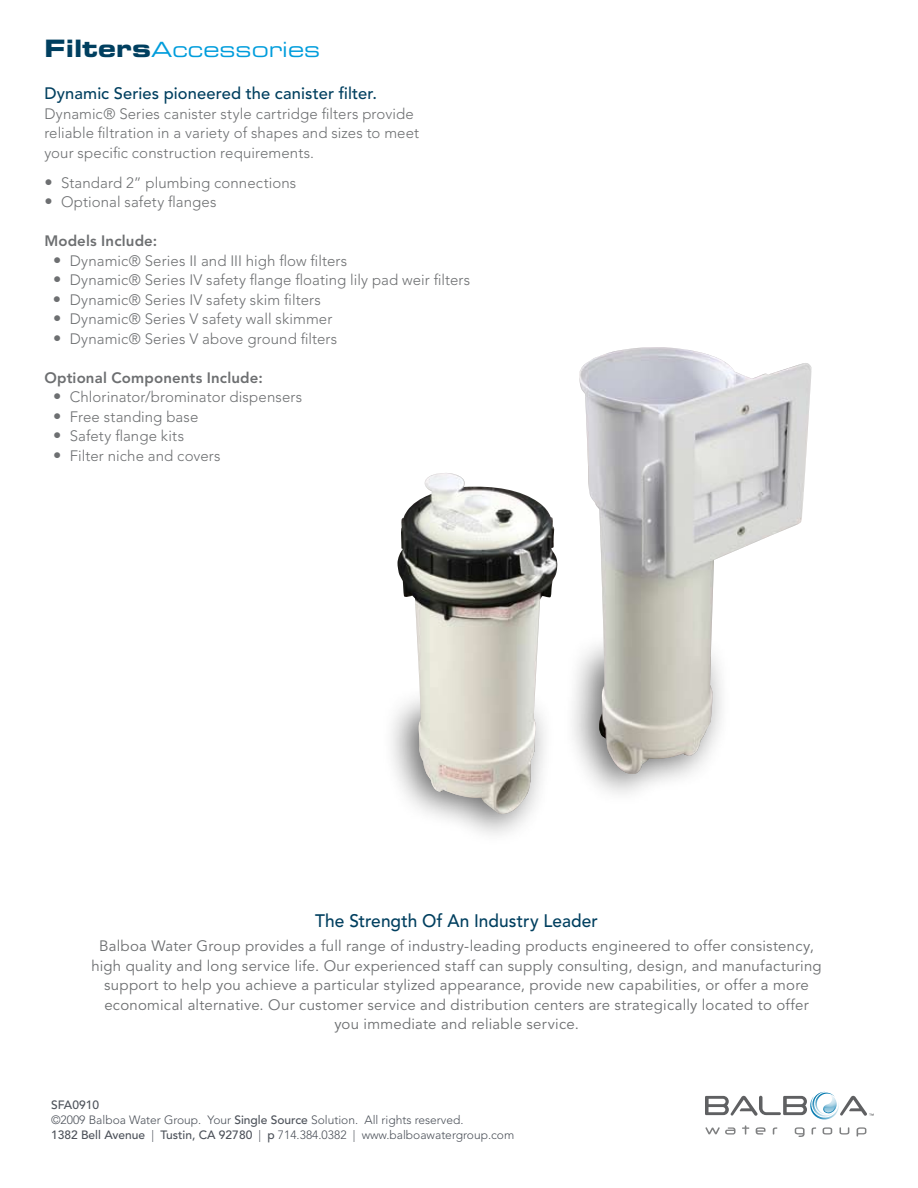
<style>
.page{position:relative;width:918px;height:1188px;background:#fff}
.page>*{position:absolute;margin:0;border:0;box-sizing:border-box;transform-origin:0 0}
.t1{font:21px "Eurostile Extended Two";color:#009ddc}
.t2{font:500 18px "Avenir LT Std";letter-spacing:.005em;color:#003f5f;scale:.96 1}
.t3{font:500 16.5px "Avenir LT Std";letter-spacing:.01em;color:#003f5f}
.t4{font:300 15px/19.5px "Avenir LT Std";letter-spacing:.005em;color:#6d6f71}
.t5{font:15px/19.5px "Avenir LT Std";letter-spacing:.015em;color:#6d6f71;text-align:center}
.t6{font:800 15px "Avenir LT Std";letter-spacing:.01em;color:#6d6f71}
.t7{font:300 12px/15px "Avenir LT Std";color:#4d525a}
.s1{font-family:"Eurostile Bold Extended Two";font-size:24px;color:#003f5f}
.s2{font-size:16.5px}
.s3{font-weight:500}
</style>
<div class="page">
<img style="left:579px;top:347px;width:233px;height:429px">
<div style="left:379px;top:685px;width:253px;height:173px;background:#000;opacity:.6"></div>
<img style="left:397px;top:473px;width:161px;height:342px">
<svg style="left:705px;top:1092px;width:169px;height:45px"></svg>
<h1 class="t1" style="left:44px;top:35px;width:277px"><span class="s1">Filters</span>Accessories</h1>
<p class="t3" style="left:44px;top:84px;width:334px">Dynamic Series pioneered the canister filter.</p>
<p class="t4" style="left:44px;top:104px;width:376px">Dynamic® Series canister style cartridge filters provide reliable filtration in a variety of shapes and sizes to meet your specific construction requirements.</p>
<p class="t4" style="left:44px;top:173px;width:254px"><span class="s2">•</span> Standard 2” plumbing connections</p>
<p class="t4" style="left:44px;top:192px;width:174px"><span class="s2">•</span> Optional safety flanges</p>
<p class="t6" style="left:44px;top:232px;width:114px">Models Include:</p>
<p class="t4" style="left:53px;top:251px;width:296px"><span class="s2">•</span> Dynamic® Series II and III high flow filters</p>
<p class="t4" style="left:53px;top:270px;width:419px"><span class="s2">•</span> Dynamic® Series IV safety flange floating lily pad weir filters</p>
<p class="t4" style="left:53px;top:290px;width:269px"><span class="s2">•</span> Dynamic® Series IV safety skim filters</p>
<p class="t4" style="left:53px;top:309px;width:281px"><span class="s2">•</span> Dynamic® Series V safety wall skimmer</p>
<p class="t4" style="left:53px;top:329px;width:286px"><span class="s2">•</span> Dynamic® Series V above ground filters</p>
<p class="t6" style="left:44px;top:369px;width:220px">Optional Components Include:</p>
<p class="t4" style="left:53px;top:387px;width:251px"><span class="s2">•</span> Chlorinator/brominator dispensers</p>
<p class="t4" style="left:53px;top:407px;width:147px"><span class="s2">•</span> Free standing base</p>
<p class="t4" style="left:53px;top:426px;width:133px"><span class="s2">•</span> Safety flange kits</p>
<p class="t4" style="left:53px;top:446px;width:169px"><span class="s2">•</span> Filter niche and covers</p>
<p class="t2" style="left:315px;top:910px;width:296px">The Strength Of An Industry Leader</p>
<p class="t5" style="left:91px;top:937px;width:732px">Balboa Water Group provides a full range of industry-leading products engineered to offer consistency, high quality and long service life. Our experienced staff can supply consulting, design, and manufacturing support to help you achieve a particular stylized appearance, provide new capabilities, or offer a more economical alternative. Our customer service and distribution centers are strategically located to offer you immediate and reliable service.</p>
<p class="t7" style="left:51px;top:1097px;width:465px"><span class="s3">SFA0910<br></span>©2009 Balboa Water Group. Your <span class="s3">Single Source</span> Solution. All rights reserved.<br><span class="s3">1382 Bell Avenue</span> | <span class="s3">Tustin, CA 92780</span> | <span class="s3">p</span> 714.384.0382 | www.balboawatergroup.com</p>
</div>
